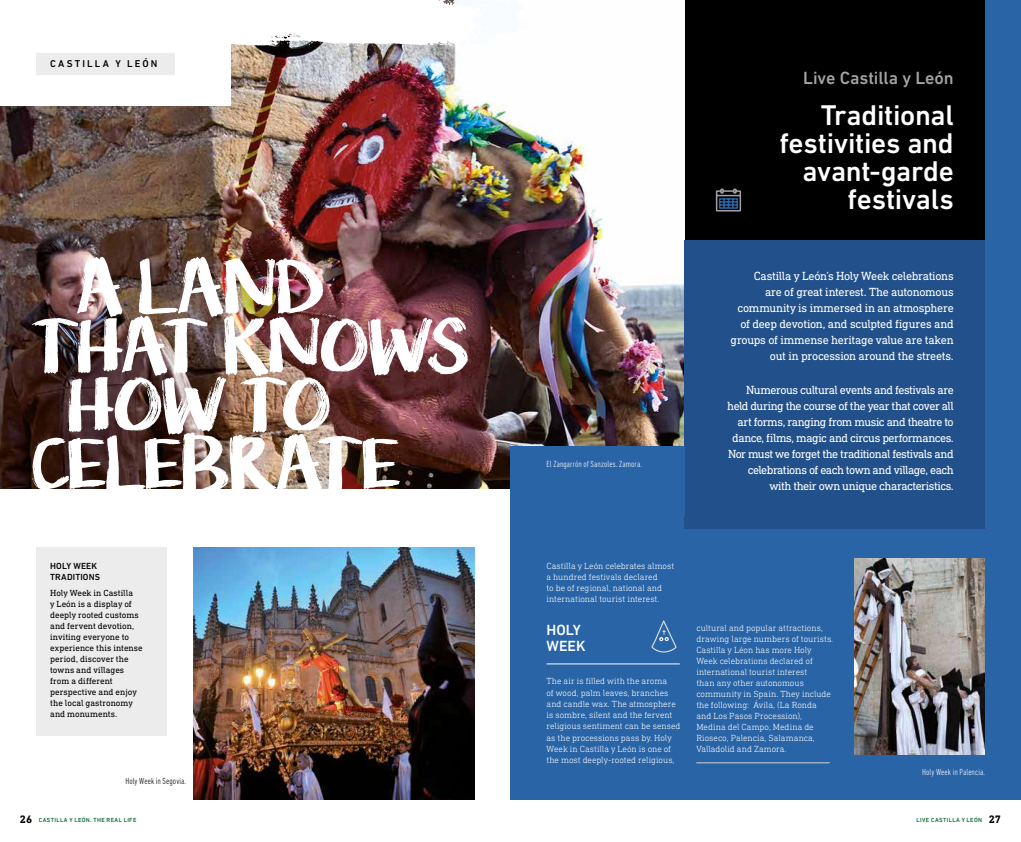
<style>
.page{position:relative;width:1021px;height:842px;background:#fff}
.page>*{position:absolute;margin:0;border:0;box-sizing:border-box;transform-origin:0 0}
.t1{font:65.2px "KG Lifeis Messy";letter-spacing:-.04em;color:#fff}
.t2{font:500 29px/28px "DIN Next LT Pro";letter-spacing:-.01em;color:#fff;text-align:right}
.t3{font:500 18px "DIN Next LT Pro";color:#a3a3a5}
.t4{font:500 15px/16px "DIN Next LT Pro";letter-spacing:-.005em;color:#fff}
.t5{font:12px/16px "DIN Next Slab Pro";letter-spacing:-.03em;color:#fff;text-align:right}
.t6{font:700 11px "DIN Next Slab Pro";color:#000}
.t7{font:500 10.1px "DIN Next LT Pro";letter-spacing:.215em;color:#000}
.t8{font:300 9px/11px "DIN Next Slab Pro";color:#fff}
.t9{font:9px/11px "DIN Next Slab Pro";letter-spacing:.005em;color:#000}
.t10{font:300 condensed 9px "DIN Next LT Pro";letter-spacing:.01em;color:#fff}
.t11{font:300 condensed 9px "DIN Next LT Pro";letter-spacing:.01em;color:#000}
.t12{font:500 9px/10.8px "DIN Next LT Pro";letter-spacing:.015em;color:#000}
.t13{font:500 6px "DIN Next LT Pro";letter-spacing:.065em;color:#07682e}
</style>
<div class="page">
<div style="left:510px;top:0;width:510px;height:799px;background:#2964a6"></div>
<div style="left:684px;top:0;width:300px;height:240px;background:#000"></div>
<img style="left:0;top:0;width:684px;height:488px">
<svg style="left:230px;top:0;width:273px;height:53px"></svg>
<div style="left:684px;top:240px;width:300px;height:289px;background:#21508a"></div>
<div style="left:510px;top:446px;width:174px;height:71px;background:#2964a6"></div>
<div style="left:36px;top:548px;width:130px;height:188px;background:#edeced"></div>
<img style="left:854px;top:559px;width:130px;height:195px">
<img style="left:194px;top:548px;width:280px;height:251px">
<svg style="left:715px;top:188px;width:26px;height:24px"></svg>
<div style="left:0;top:0;width:230px;height:105px;background:#fff"></div>
<div style="left:36px;top:53px;width:138px;height:22px;background:#edeced"></div>
<hr style="left:546px;top:663px;width:133px;height:1px;background:#fff">
<hr style="left:696px;top:762px;width:133px;height:1px;background:#d1d1d2">
<svg style="left:651px;top:620px;width:25px;height:32px"></svg>
<p class="t7" style="left:50px;top:57px;width:109px">CASTILLA Y LEÓN</p>
<h1 class="t1" style="left:75px;top:237px;width:251px">A LAND</h1>
<h1 class="t1" style="left:31px;top:296px;width:439px">THAT KNOWS</h1>
<h1 class="t1" style="left:67px;top:355px;width:265px">HOW TO</h1>
<h1 class="t1" style="left:31px;top:414px;width:371px">CELEBRATE</h1>
<p class="t12" style="left:50px;top:560px;width:51px">HOLY WEEK<br>TRADITIONS</p>
<p class="t9" style="left:50px;top:588px;width:94px">Holy Week in Castilla<br>y León is a display of deeply rooted customs and fervent devotion, inviting everyone to experience this intense period, discover the towns and villages from a different perspective and enjoy the local gastronomy and monuments.</p>
<p class="t11" style="left:125px;top:776px;width:62px">Holy Week in Segovia.</p>
<p class="t10" style="left:546px;top:459px;width:97px">El Zangarrón of Sanzoles. Zamora.</p>
<h3 class="t3" style="left:803px;top:67px;width:152px">Live Castilla y León</h3>
<h2 class="t2" style="left:779px;top:101px;width:176px">Traditional festivities and avant-garde festivals</h2>
<p class="t5" style="left:730px;top:268px;width:225px">Castilla y León’s Holy Week celebrations<br>are of great interest. The autonomous community is immersed in an atmosphere of deep devotion, and sculpted figures and groups of immense heritage value are taken out in procession around the streets.</p>
<p class="t5" style="left:727px;top:382px;width:228px">Numerous cultural events and festivals are held during the course of the year that cover all art forms, ranging from music and theatre to dance, films, magic and circus performances.<br>Nor must we forget the traditional festivals and celebrations of each town and village, each with their own unique characteristics.</p>
<p class="t8" style="left:546px;top:560px;width:129px">Castilla y León celebrates almost a hundred festivals declared<br>to be of regional, national and international tourist interest.</p>
<h3 class="t4" style="left:546px;top:622px;width:40px">HOLY<br>WEEK</h3>
<p class="t8" style="left:546px;top:675px;width:136px;line-height:11.3px">The air is filled with the aroma<br>of wood, palm leaves, branches and candle wax. The atmosphere is sombre, silent and the fervent religious sentiment can be sensed as the processions pass by. Holy<br>Week in Castilla y León is one of the most deeply-rooted religious,</p>
<p class="t8" style="left:696px;top:622px;width:138px">cultural and popular attractions, drawing large numbers of tourists.<br>Castilla y Léon has more Holy<br>Week celebrations declared of international tourist interest<br>than any other autonomous community in Spain. They include the following: Ávila, (La Ronda and Los Pasos Procession),<br>Medina del Campo, Medina de<br>Rioseco, Palencia, Salamanca,<br>Valladolid and Zamora.</p>
<p class="t10" style="left:922px;top:767px;width:64px">Holy Week in Palencia.</p>
<p class="t6" style="left:20px;top:813px;width:14px">26</p>
<p class="t6" style="left:988px;top:813px;width:14px">27</p>
<p class="t13" style="left:39px;top:816px;width:99px">CASTILLA Y LEÓN. THE REAL LIFE</p>
<p class="t13" style="left:916px;top:816px;width:67px">LIVE CASTILLA Y LEÓN</p>
</div>
